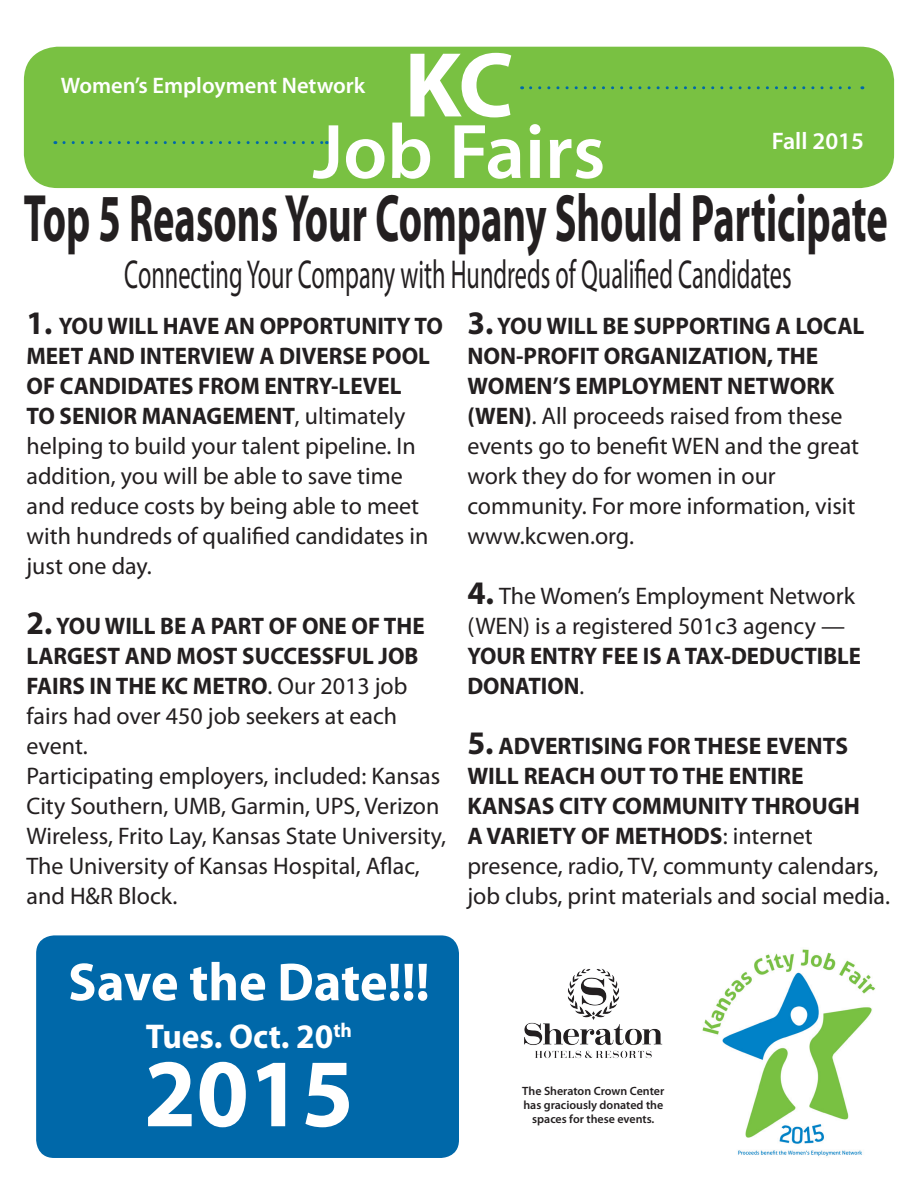
<style>
.page{position:relative;width:918px;height:1188px;background:#fff}
.page>*{position:absolute;margin:0;border:0;box-sizing:border-box;transform-origin:0 0}
.t1{font:700 97.5px "Myriad Pro";color:#fff}
.t2{font:700 93px "Myriad Pro";color:#fff}
.t3{font:600 78px "Myriad Pro";color:#fff}
.t4{font:700 67.5px "Myriad Pro";color:#231f20;scale:.6 1}
.t5{font:700 54px "Myriad Pro";letter-spacing:-.005em;color:#fff}
.t6{font:40.5px "Myriad Pro";color:#231f20;scale:.6 1}
.t7{font:700 34.5px "Myriad Pro";color:#fff}
.t8{font:24px/30px "Myriad Pro";color:#231f20}
.t9{font:700 24px/30px "Myriad Pro";color:#231f20;scale:.96 1}
.t10{font:700 24px/30px "Myriad Pro";color:#231f20}
.t11{font:24px/30px "Myriad Pro";color:#231f20;scale:.96 1}
.t12{font:600 24px "Myriad Pro";color:#fff}
.t13{font:600 22.5px "Myriad Pro";color:#fff}
.t14{font:600 12px/14.4px "Myriad Pro";color:#231f20;text-align:center}
.s1{font-size:33px}
.s2{font-weight:700}
.s3{font-weight:400}
.s4{font-weight:700;font-size:33px}
</style>
<div class="page">
<div style="left:24px;top:47px;width:870px;height:141px;background:#79c142;border-radius:34px"></div>
<svg style="left:64px;top:141px;width:263px;height:3px"></svg>
<svg style="left:531px;top:86px;width:332px;height:3px"></svg>
<div style="left:36px;top:935px;width:423px;height:223px;background:#0068a9;border-radius:18px"></div>
<img style="left:524px;top:968px;width:139px;height:91px">
<img style="left:702px;top:949px;width:174px;height:208px">
<p class="t2" style="left:404px;top:24px;width:111px">KC</p>
<p class="t3" style="left:313px;top:102px;width:294px">Job Fairs</p>
<p class="t13" style="left:61px;top:72px;width:306px">Women’s Employment Network</p>
<p class="t12" style="left:772px;top:126px;width:94px">Fall 2015</p>
<p class="t4" style="left:24px;top:175px;width:1441px">Top 5 Reasons Your Company Should Participate</p>
<p class="t6" style="left:124px;top:249px;width:1114px">Connecting Your Company with Hundreds of Qualified Candidates</p>
<p class="t9" style="left:26px;top:310px;width:435px"><span class="s1">1.</span> YOU WILL HAVE AN OPPORTUNITY TO<br>MEET AND INTERVIEW A DIVERSE POOL<br>OF CANDIDATES FROM ENTRY-LEVEL</p>
<p class="t11" style="left:26px;top:401px;width:407px"><span class="s2">TO SENIOR MANAGEMENT</span>, ultimately helping to build your talent pipeline. In addition, you will be able to save time</p>
<p class="t8" style="left:26px;top:491px;width:404px">and reduce costs by being able to meet with hundreds of qualified candidates in just one day.</p>
<p class="t9" style="left:26px;top:610px;width:416px"><span class="s1">2.</span> YOU WILL BE A PART OF ONE OF THE<br>LARGEST AND MOST SUCCESSFUL JOB<br>FAIRS IN THE KC METRO<span class="s3">. Our 2013 job fairs had over 450 job seekers at each event.</span></p>
<p class="t8" style="left:26px;top:761px;width:421px">Participating employers, included: Kansas City Southern, UMB, Garmin, UPS, Verizon Wireless, Frito Lay, Kansas State University, The University of Kansas Hospital, Aflac, and H&amp;R Block.</p>
<p class="t10" style="left:467px;top:310px;width:399px"><span class="s1">3.</span> YOU WILL BE SUPPORTING A LOCAL<br>NON-PROFIT ORGANIZATION, THE</p>
<p class="t8" style="left:467px;top:371px;width:393px"><span class="s2">WOMEN’S EMPLOYMENT NETWORK (WEN)</span>. All proceeds raised from these events go to benefit WEN and the great work they do for women in our</p>
<p class="t8" style="left:467px;top:491px;width:390px">community. For more information, visit www.kcwen.org.</p>
<p class="t8" style="left:467px;top:581px;width:395px"><span class="s4">4.</span> The Women’s Employment Network (WEN) is a registered 501c3 agency —<br><span class="s2">YOUR ENTRY FEE IS A TAX-DEDUCTIBLE<br>DONATION</span>.</p>
<p class="t10" style="left:467px;top:730px;width:382px"><span class="s1">5.</span> ADVERTISING FOR THESE EVENTS<br>WILL REACH OUT TO THE ENTIRE</p>
<p class="t10" style="left:467px;top:790px;width:394px">KANSAS CITY COMMUNITY THROUGH</p>
<p class="t10" style="left:467px;top:820px;width:347px">A VARIETY OF METHODS<span class="s3">: internet</span></p>
<p class="t8" style="left:467px;top:851px;width:424px">presence, radio, TV, communty calendars, job clubs, print materials and social media.</p>
<p class="t5" style="left:68px;top:947px;width:363px">Save the Date!!!</p>
<p class="t7" style="left:146px;top:1014px;width:208px">Tues. Oct. 20<sup>th</sup></p>
<p class="t1" style="left:144px;top:1030px;width:211px">2015</p>
<p class="t14" style="left:522px;top:1083px;width:144px">The Sheraton Crown Center has graciously donated the spaces for these events.</p>
</div>
